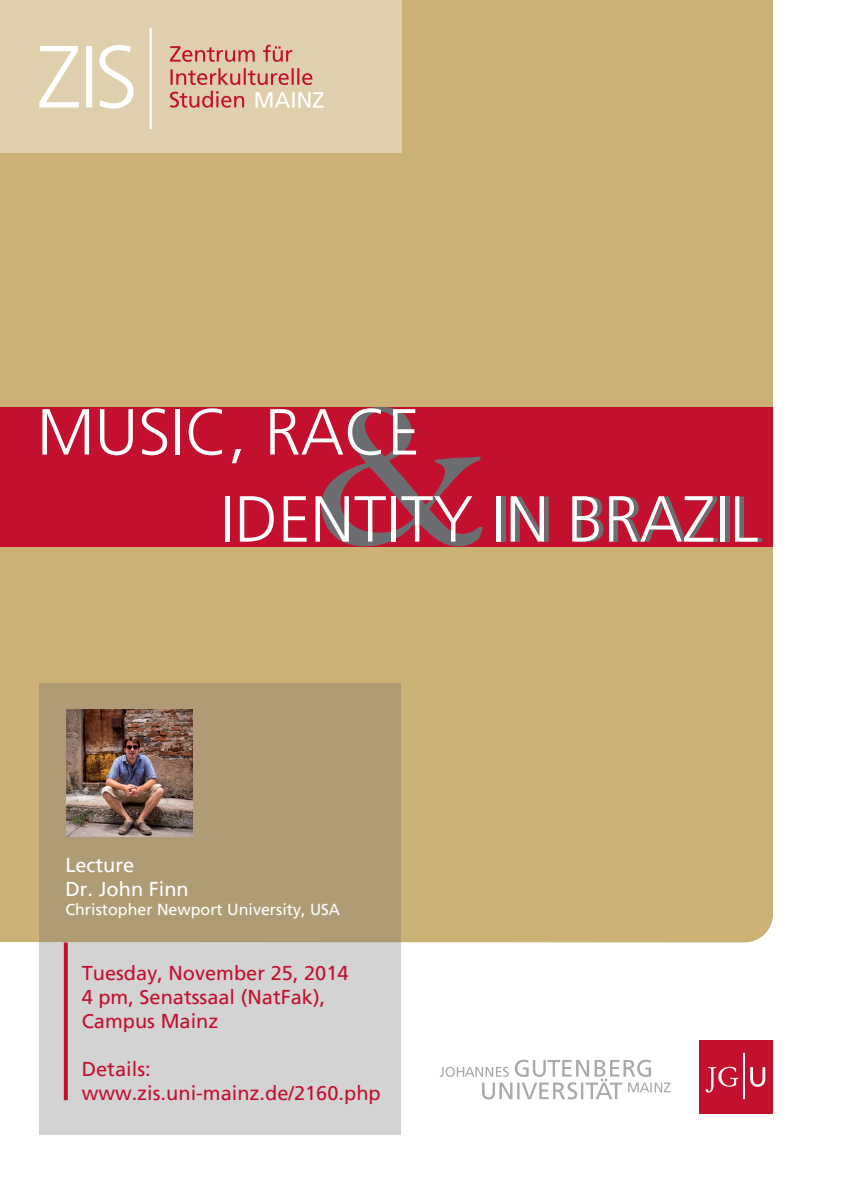
<style>
.page{position:relative;width:848px;height:1197px;background:#fff}
.page>*{position:absolute;margin:0;border:0;box-sizing:border-box;transform-origin:0 0}
.t1{font:229.1px "Garamond";color:#6c6d70}
.t2{font:300 65px/87px "Frutiger LT";color:#fff}
.t3{font:20px/24px "Frutiger LT";color:#c3102e}
.t4{font:20px/24px "Frutiger LT";color:#fff}
.t5{font:16px "Frutiger LT";color:#fff}
.s1{color:#6c6d70}
</style>
<div class="page">
<div style="left:0;top:0;width:773px;height:942px;background:#ccb176"></div>
<div style="left:0;top:0;width:402px;height:153px;background:#e0cfac"></div>
<svg style="left:440px;top:1059px;width:230px;height:40px"></svg>
<div style="left:699px;top:1039px;width:74px;height:74px;background:#c3102e"></div>
<svg style="left:705px;top:1066px;width:33px;height:26px"></svg>
<svg style="left:750px;top:1067px;width:15px;height:19px"></svg>
<hr style="left:743px;top:1053px;width:1px;height:46px;background:#fff">
<svg style="left:40px;top:683px;width:361px;height:450px;background:#bfb5a0"></svg>
<img style="left:67px;top:709px;width:126px;height:127px">
<svg style="left:64px;top:942px;width:4px;height:157px"></svg>
<div style="left:0;top:407px;width:772px;height:139px;background:#c3102e"></div>
<hr style="left:150px;top:28px;width:2px;height:101px;background:#fff">
<svg style="left:39px;top:45px;width:95px;height:63px"></svg>
<svg style="left:170px;top:45px;width:122px;height:17px"></svg>
<svg style="left:170px;top:68px;width:142px;height:17px"></svg>
<svg style="left:170px;top:91px;width:74px;height:17px"></svg>
<svg style="left:255px;top:92px;width:68px;height:16px"></svg>
<h1 class="t1" style="left:315px;top:317px;width:173px">&amp;</h1>
<h2 class="t2" style="left:220px;top:389px;width:544px;text-indent:-183px">MUSIC, RACE<br>IDENTITY <span class="s1">IN BRAZIL</span></h2>
<p class="t4" style="left:65px;top:853px;width:125px">Lecture<br>Dr. John Finn</p>
<p class="t5" style="left:65px;top:900px;width:276px">Christopher Newport University, USA</p>
<p class="t3" style="left:82px;top:960px;width:268px">Tuesday, November 25, 2014<br>4 pm, Senatssaal (NatFak),<br>Campus Mainz</p>
<p class="t3" style="left:82px;top:1056px;width:300px">Details: www.zis.uni-mainz.de/2160.php</p>
</div>
